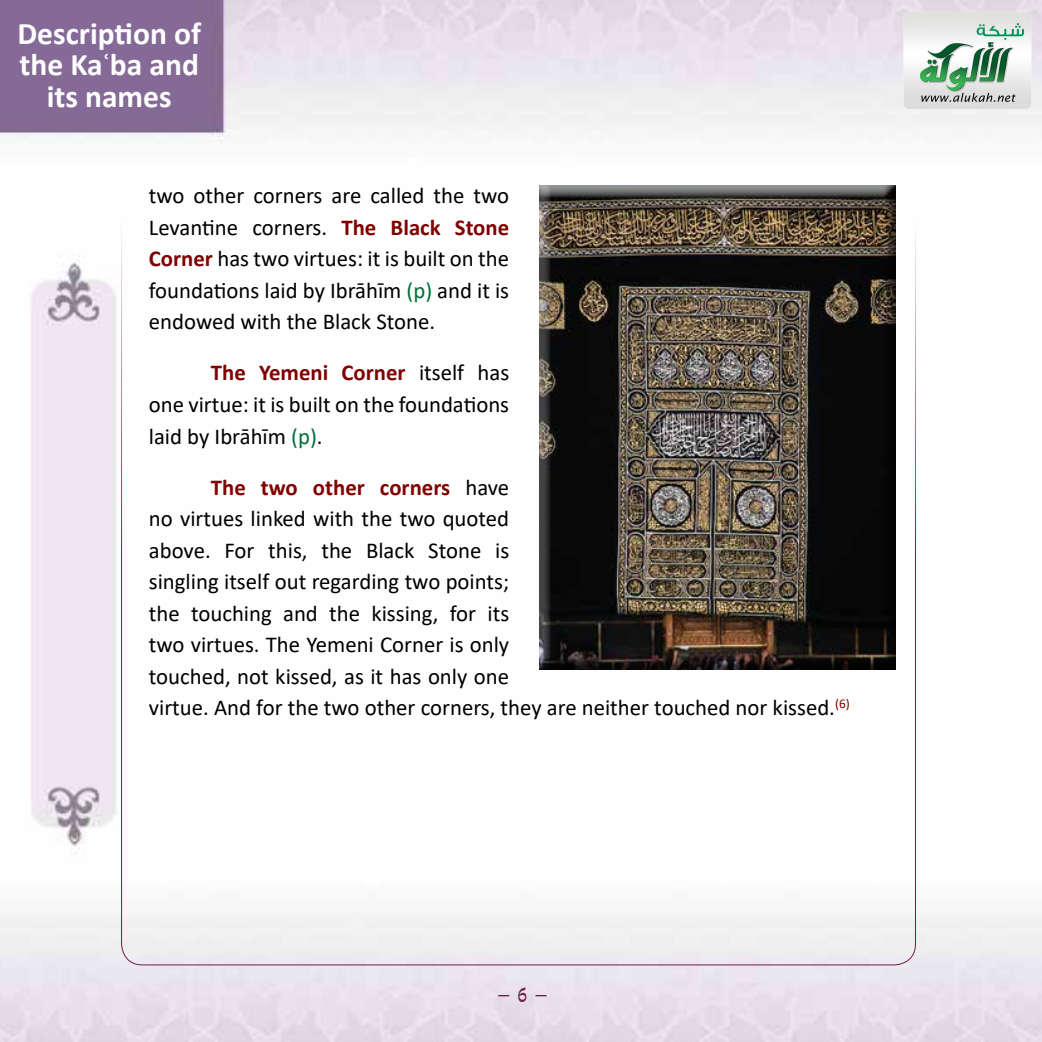
<style>
.page{position:relative;width:1042px;height:1042px;background:#fff}
.page>*{position:absolute;margin:0;border:0;box-sizing:border-box;transform-origin:0 0}
.t1{font:700 31.5px/31.5px "Calibri";color:#fff;text-align:center}
.t2{font:700 28px "Lotus";color:#731b42}
.t3{font:22.75px/31.5px "Calibri";color:#000;text-align:justify}
.s1{font-weight:700;color:#800000}
.s2{color:#007036}
</style>
<div class="page">
<img style="left:0;top:0;width:1042px;height:1042px">
<div style="left:539px;top:186px;width:357px;height:485px;background:#000;opacity:.75"></div>
<img style="left:885px;top:0;width:157px;height:124px">
<h1 class="t1" style="left:17px;top:17px;width:185px">Description of the Kaʿba and its names</h1>
<p class="t3" style="left:149px;top:179px;width:362px">two other corners are called the two Levantine corners. <span class="s1">The Black Stone Corner</span> has two virtues: it is built on the foundations laid by Ibrāhīm <span class="s2">(p)</span> and it is endowed with the Black Stone.</p>
<p class="t3" style="left:149px;top:357px;width:362px;text-indent:62px"><span class="s1">The Yemeni Corner</span> itself has one virtue: it is built on the foundations laid by Ibrāhīm <span class="s2">(p)</span>.</p>
<p class="t3" style="left:149px;top:471px;width:702px;text-align:left;text-indent:62px"><span class="s1">The two other corners</span> have<br>no virtues linked with the two quoted<br>above. For this, the Black Stone is<br>singling itself out regarding two points;<br>the touching and the kissing, for its<br>two virtues. The Yemeni Corner is only<br>touched, not kissed, as it has only one<br>virtue. And for the two other corners, they are neither touched nor kissed.<sup>(6)</sup></p>
<p class="t2" style="left:497px;top:976px;width:53px">- 6 -</p>
</div>
